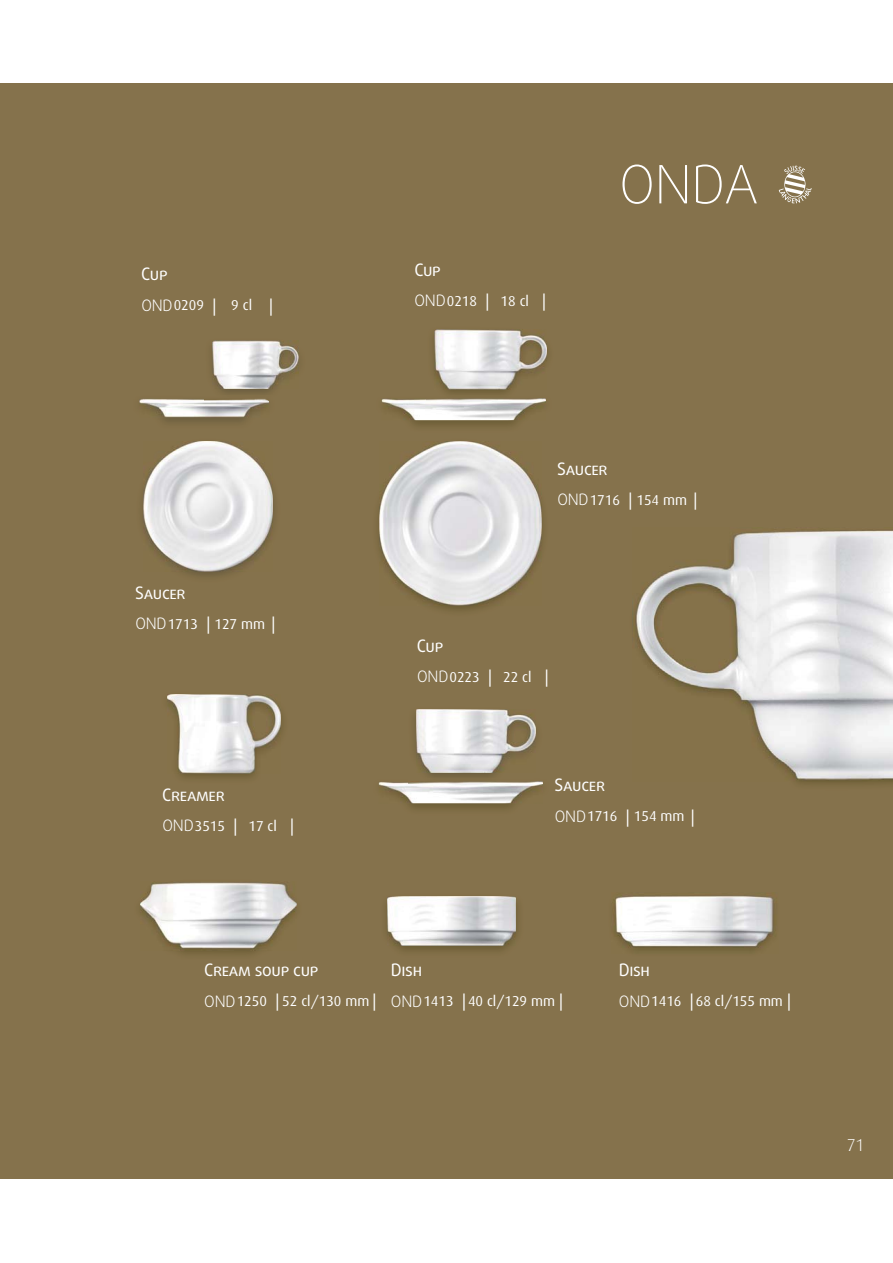
<style>
.page{position:relative;width:893px;height:1263px;background:#fff}
.page>*{position:absolute;margin:0;border:0;box-sizing:border-box;transform-origin:0 0}
.t1{font:100 52.95px "Daxline Pro";color:#fff}
.t2{font:17.25px "Daxline Pro";letter-spacing:-.02em;color:#fff}
.t3{font:300 17.1px "Dax";color:#fff}
.t4{font:14.25px "Dax";color:#fff}
.s1{font-family:"Daxline Pro";font-weight:300;font-size:15.75px}
.s2{font-size:17.25px}
</style>
<div class="page">
<div style="left:0;top:84px;width:893px;height:1095px;background:#85724c"></div>
<img style="left:142px;top:490px;width:133px;height:87px">
<img style="left:144px;top:441px;width:129px;height:130px">
<img style="left:378px;top:518px;width:165px;height:93px">
<img style="left:379px;top:441px;width:163px;height:164px">
<img style="left:381px;top:400px;width:136px;height:26px">
<img style="left:382px;top:398px;width:164px;height:22px">
<img style="left:378px;top:783px;width:136px;height:26px">
<img style="left:379px;top:782px;width:164px;height:22px">
<img style="left:211px;top:340px;width:88px;height:54px">
<img style="left:212px;top:341px;width:86px;height:48px">
<img style="left:408px;top:717px;width:135px;height:67px">
<img style="left:416px;top:709px;width:119px;height:64px">
<img style="left:433px;top:331px;width:78px;height:63px">
<img style="left:427px;top:398px;width:119px;height:2px">
<img style="left:435px;top:329px;width:112px;height:60px">
<img style="left:139px;top:399px;width:130px;height:19px">
<img style="left:205px;top:399px;width:64px;height:1px">
<img style="left:179px;top:902px;width:118px;height:52px">
<img style="left:140px;top:882px;width:156px;height:69px">
<img style="left:386px;top:897px;width:132px;height:54px">
<img style="left:388px;top:896px;width:128px;height:49px">
<img style="left:613px;top:896px;width:164px;height:56px">
<img style="left:177px;top:718px;width:105px;height:60px">
<img style="left:167px;top:694px;width:114px;height:79px">
<img style="left:633px;top:528px;width:260px;height:253px">
<svg style="left:779px;top:166px;width:32px;height:37px"></svg>
<p class="t2" style="left:141px;top:264px;width:28px">Cup</p>
<p class="t4" style="left:141px;top:298px;width:133px"><span class="s1">OND</span>0209 <span class="s2">|</span> 9 cl <span class="s2">|</span></p>
<p class="t2" style="left:414px;top:259px;width:28px">Cup</p>
<p class="t4" style="left:414px;top:293px;width:133px"><span class="s1">OND</span>0218 <span class="s2">|</span> 18 cl <span class="s2">|</span></p>
<h1 class="t1" style="left:619px;top:162px;width:141px">ONDA</h1>
<p class="t2" style="left:135px;top:583px;width:52px">Saucer</p>
<p class="t4" style="left:135px;top:616px;width:141px"><span class="s1">OND</span>1713 <span class="s2">|</span> 127 mm <span class="s2">|</span></p>
<p class="t2" style="left:162px;top:785px;width:64px">Creamer</p>
<p class="t4" style="left:162px;top:818px;width:133px"><span class="s1">OND</span>3515 <span class="s2">|</span> 17 cl <span class="s2">|</span></p>
<p class="t2" style="left:557px;top:459px;width:52px">Saucer</p>
<p class="t4" style="left:557px;top:492px;width:141px"><span class="s1">OND</span>1716 <span class="s2">|</span> 154 mm <span class="s2">|</span></p>
<p class="t2" style="left:417px;top:636px;width:28px">Cup</p>
<p class="t4" style="left:417px;top:669px;width:133px"><span class="s1">OND</span>0223 <span class="s2">|</span> 22 cl <span class="s2">|</span></p>
<p class="t2" style="left:555px;top:775px;width:52px">Saucer</p>
<p class="t4" style="left:555px;top:809px;width:141px"><span class="s1">OND</span>1716 <span class="s2">|</span> 154 mm <span class="s2">|</span></p>
<p class="t2" style="left:204px;top:960px;width:116px">Cream soup cup</p>
<p class="t4" style="left:204px;top:993px;width:174px"><span class="s1">OND</span>1250 <span class="s2">|</span> 52 cl/130 mm <span class="s2">|</span></p>
<p class="t2" style="left:391px;top:960px;width:33px">Dish</p>
<p class="t4" style="left:391px;top:993px;width:174px"><span class="s1">OND</span>1413 <span class="s2">|</span> 40 cl/129 mm <span class="s2">|</span></p>
<p class="t2" style="left:619px;top:960px;width:33px">Dish</p>
<p class="t4" style="left:619px;top:993px;width:174px"><span class="s1">OND</span>1416 <span class="s2">|</span> 68 cl/155 mm <span class="s2">|</span></p>
<p class="t3" style="left:847px;top:1135px;width:19px">71</p>
</div>
